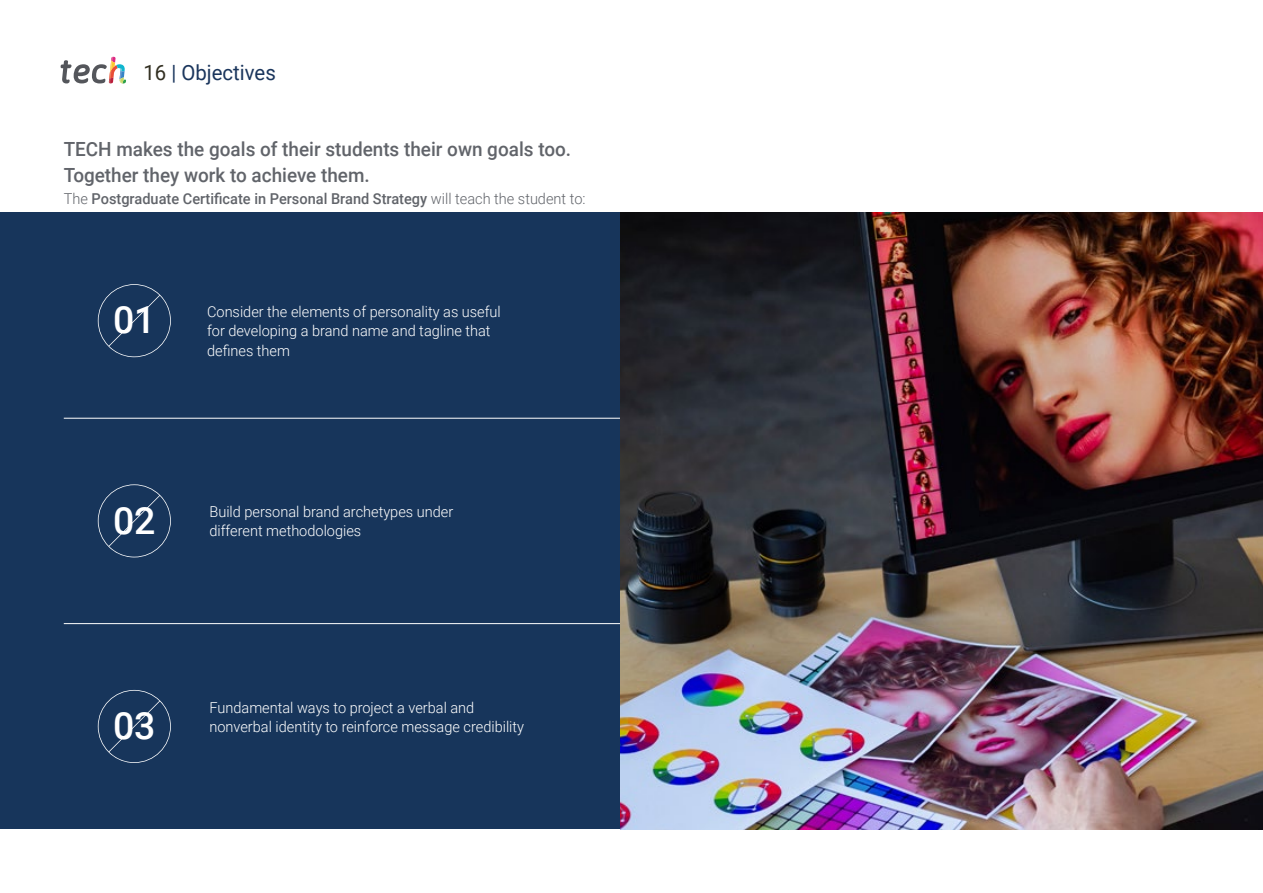
<style>
.page{position:relative;width:1263px;height:893px;background:#fff}
.page>*{position:absolute;margin:0;border:0;box-sizing:border-box;transform-origin:0 0}
.t1{font:500 37.5px "Roboto";color:#fff}
.t2{font:21px "Roboto";color:#1a355c}
.t3{font:500 19.5px/25.5px "Roboto";color:#61646a}
.t4{font:300 15px/19.5px "Roboto";color:#fff}
.t5{font:500 15px "Roboto";color:#61646a}
.s1{color:#312e20}
.s2{font-weight:300}
</style>
<div class="page">
<svg style="left:61px;top:57px;width:65px;height:27px"></svg>
<div style="left:0;top:213px;width:621px;height:616px;background:#17355b"></div>
<svg style="left:98px;top:284px;width:73px;height:73px"></svg>
<svg style="left:98px;top:690px;width:73px;height:73px"></svg>
<svg style="left:98px;top:484px;width:73px;height:73px"></svg>
<hr style="left:64px;top:418px;width:1199px;height:1px;background:#fff">
<hr style="left:64px;top:623px;width:1199px;height:1px;background:#fff">
<img style="left:621px;top:213px;width:642px;height:616px">
<h2 class="t2" style="left:144px;top:57px;width:134px"><span class="s1">16</span> | Objectives</h2>
<h3 class="t3" style="left:64px;top:136px;width:509px">TECH makes the goals of their students their own goals too.<br>Together they work to achieve them.</h3>
<p class="t5" style="left:64px;top:188px;width:523px"><span class="s2">The</span> Postgraduate Certificate in Personal Brand Strategy <span class="s2">will teach the student to:</span></p>
<h1 class="t1" style="left:113px;top:294px;width:44px">01</h1>
<p class="t4" style="left:207px;top:301px;width:295px">Consider the elements of personality as useful for developing a brand name and tagline that defines them</p>
<h1 class="t1" style="left:113px;top:494px;width:44px">02</h1>
<p class="t4" style="left:209px;top:501px;width:245px">Build personal brand archetypes under</p>
<p class="t4" style="left:209px;top:521px;width:153px">different methodologies</p>
<h1 class="t1" style="left:113px;top:699px;width:44px">03</h1>
<p class="t4" style="left:209px;top:697px;width:316px">Fundamental ways to project a verbal and nonverbal identity to reinforce message credibility</p>
</div>
